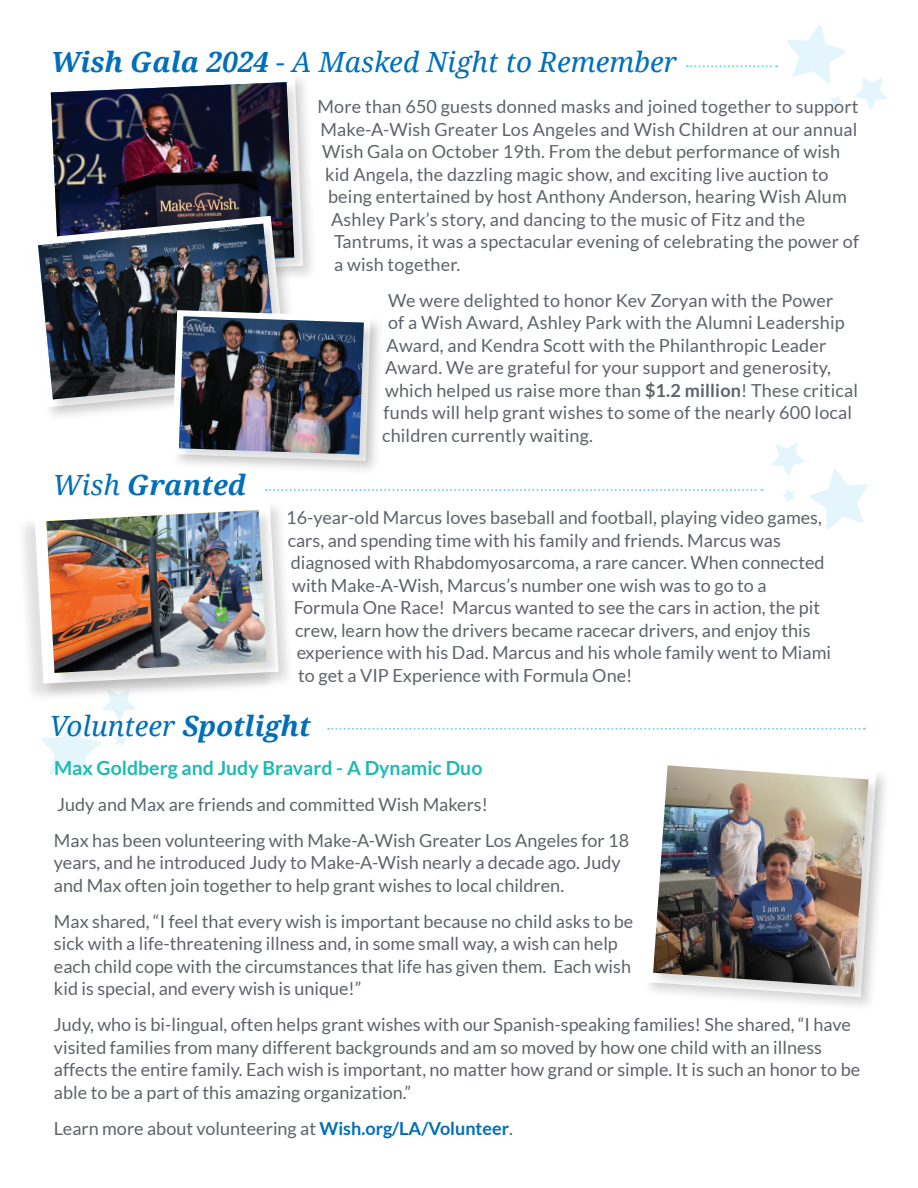
<style>
.page{position:relative;width:918px;height:1188px;background:#fff}
.page>*{position:absolute;margin:0;border:0;box-sizing:border-box;transform-origin:0 0}
.t1{font:italic 27.9px "Droid Serif";color:#006fba}
.t2{font:italic 700 27.9px "Droid Serif";color:#006fba}
.t3{font:700 19.5px "Lato";color:#1dbbb3}
.t4{font:18px/22.5px "Lato";color:#5f6369}
.s1{font-weight:700}
.s2{font-weight:400}
.s3{font-weight:700;color:#006fba}
</style>
<div class="page">
<svg style="left:266px;top:489px;width:496px;height:2px"></svg>
<svg style="left:771px;top:442px;width:97px;height:87px"></svg>
<svg style="left:687px;top:65px;width:90px;height:2px"></svg>
<svg style="left:787px;top:25px;width:59px;height:58px"></svg>
<svg style="left:855px;top:77px;width:32px;height:33px"></svg>
<svg style="left:831px;top:95px;width:12px;height:13px"></svg>
<svg style="left:328px;top:728px;width:537px;height:2px"></svg>
<svg style="left:42px;top:703px;width:94px;height:74px"></svg>
<div style="left:49px;top:81px;width:260px;height:202px;background:#231f20;opacity:.16"></div>
<img style="left:51px;top:82px;width:243px;height:132px">
<svg style="left:49px;top:216px;width:238px;height:6px"></svg>
<div style="left:177px;top:315px;width:202px;height:154px;background:#231f20;opacity:.16"></div>
<img style="left:38px;top:224px;width:333px;height:237px">
<img style="left:179px;top:316px;width:185px;height:139px">
<div style="left:652px;top:764px;width:231px;height:238px;background:#231f20;opacity:.16"></div>
<img style="left:653px;top:765px;width:216px;height:222px">
<div style="left:17px;top:506px;width:260px;height:197px;background:#231f20;opacity:.13"></div>
<div style="left:33px;top:501px;width:260px;height:198px;background:#231f20;opacity:.16"></div>
<svg style="left:34px;top:502px;width:245px;height:182px"></svg>
<div style="left:45px;top:508px;width:237px;height:180px;background:#231f20;opacity:.16"></div>
<img style="left:46px;top:510px;width:221px;height:163px">
<h1 class="t1" style="left:51px;top:46px;width:628px"><span class="s1">Wish Gala 2024</span> - A Masked Night to Remember</h1>
<h1 class="t2" style="left:53px;top:469px;width:195px"><span class="s2">Wish</span> Granted</h1>
<p class="t4" style="left:318px;top:96px;width:543px">More than 650 guests donned masks and joined together to support</p>
<p class="t4" style="left:321px;top:118px;width:538px">Make-A-Wish Greater Los Angeles and Wish Children at our annual</p>
<p class="t4" style="left:322px;top:141px;width:520px">Wish Gala on October 19th. From the debut performance of wish</p>
<p class="t4" style="left:325px;top:163px;width:505px">kid Angela, the dazzling magic show, and exciting live auction to</p>
<p class="t4" style="left:328px;top:186px;width:520px">being entertained by host Anthony Anderson, hearing Wish Alum</p>
<p class="t4" style="left:331px;top:208px;width:476px">Ashley Park’s story, and dancing to the music of Fitz and the</p>
<p class="t4" style="left:334px;top:231px;width:526px">Tantrums, it was a spectacular evening of celebrating the power of</p>
<p class="t4" style="left:334px;top:253px;width:128px">a wish together.</p>
<p class="t4" style="left:388px;top:289px;width:447px">We were delighted to honor Kev Zoryan with the Power</p>
<p class="t4" style="left:388px;top:312px;width:458px">of a Wish Award, Ashley Park with the Alumni Leadership</p>
<p class="t4" style="left:387px;top:334px;width:441px">Award, and Kendra Scott with the Philanthropic Leader</p>
<p class="t4" style="left:385px;top:357px;width:447px">Award. We are grateful for your support and generosity,</p>
<p class="t4" style="left:385px;top:379px;width:474px">which helped us raise more than <span class="s1">$1.2 million</span>! These critical</p>
<p class="t4" style="left:384px;top:402px;width:470px">funds will help grant wishes to some of the nearly 600 local</p>
<p class="t4" style="left:382px;top:424px;width:212px">children currently waiting.</p>
<p class="t4" style="left:286px;top:506px;width:537px">16-year-old Marcus loves baseball and football, playing video games,</p>
<p class="t4" style="left:288px;top:529px;width:495px">cars, and spending time with his family and friends. Marcus was</p>
<p class="t4" style="left:291px;top:551px;width:535px">diagnosed with Rhabdomyosarcoma, a rare cancer. When connected</p>
<p class="t4" style="left:292px;top:574px;width:476px">with Make-A-Wish, Marcus’s number one wish was to go to a</p>
<p class="t4" style="left:294px;top:596px;width:528px">Formula One Race! Marcus wanted to see the cars in action, the pit</p>
<p class="t4" style="left:295px;top:619px;width:517px">crew, learn how the drivers became racecar drivers, and enjoy this</p>
<p class="t4" style="left:297px;top:641px;width:536px">experience with his Dad. Marcus and his whole family went to Miami</p>
<p class="t4" style="left:298px;top:664px;width:336px">to get a VIP Experience with Formula One!</p>
<h1 class="t1" style="left:50px;top:710px;width:263px">Volunteer <span class="s1">Spotlight</span></h1>
<p class="t3" style="left:54px;top:756px;width:430px">Max Goldberg and Judy Bravard - A Dynamic Duo</p>
<p class="t4" style="left:54px;top:786px;width:577px;line-height:36px">Judy and Max are friends and committed Wish Makers!<br>Max has been volunteering with Make-A-Wish Greater Los Angeles for 18</p>
<p class="t4" style="left:54px;top:851px;width:568px">years, and he introduced Judy to Make-A-Wish nearly a decade ago. Judy and Max often join together to help grant wishes to local children.</p>
<p class="t4" style="left:54px;top:910px;width:581px">Max shared, “I feel that every wish is important because no child asks to be sick with a life-threatening illness and, in some small way, a wish can help each child cope with the circumstances that life has given them. Each wish kid is special, and every wish is unique!”</p>
<p class="t4" style="left:54px;top:1013px;width:808px">Judy, who is bi-lingual, often helps grant wishes with our Spanish-speaking families! She shared, “I have visited families from many different backgrounds and am so moved by how one child with an illness affects the entire family. Each wish is important, no matter how grand or simple. It is such an honor to be able to be a part of this amazing organization.”</p>
<p class="t4" style="left:54px;top:1117px;width:461px">Learn more about volunteering at <span class="s3">Wish.org/LA/Volunteer</span>.</p>
</div>
